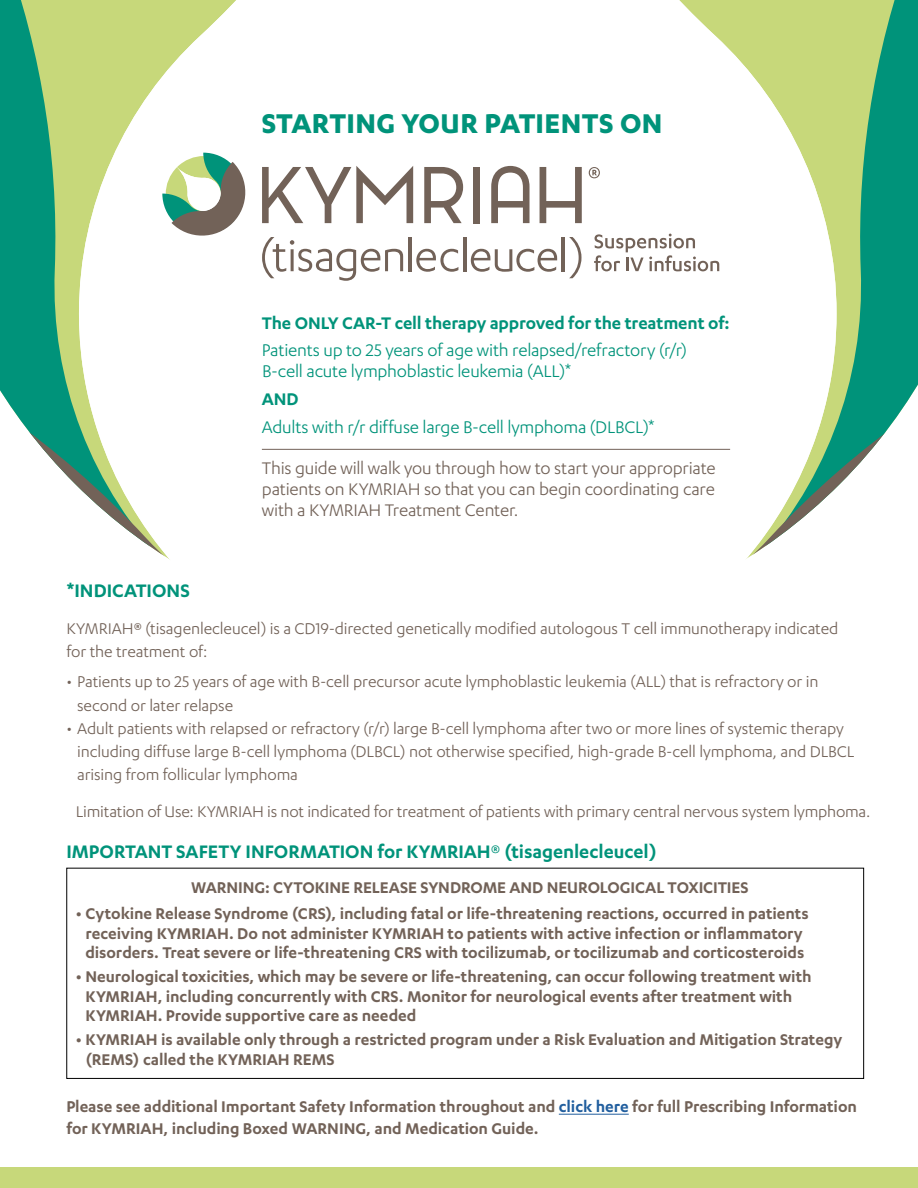
<style>
.page{position:relative;width:918px;height:1188px;background:#fff}
.page>*{position:absolute;margin:0;border:0;box-sizing:border-box;transform-origin:0 0}
.t1{font:700 31.5px "Karbon";letter-spacing:.005em;color:#00937a}
.t2{font:600 21px "Karbon";color:#00937a}
.t3{font:19.5px/21px "Karbon";letter-spacing:-.01em;color:#00937a}
.t4{font:19.5px/21px "Karbon";letter-spacing:-.01em;color:#726258;text-align:justify}
.t5{font:600 19.5px "Karbon";letter-spacing:-.005em;color:#00937a}
.t6{font:600 18px/19.5px "Karbon";letter-spacing:-.005em;color:#726258}
.t7{font:18px/23.2px "Karbon";letter-spacing:-.005em;color:#726258}
.s1{font-weight:400}
.s2{color:#215e9e}
</style>
<div class="page">
<svg style="left:0;top:0;width:918px;height:248px;background:#55b07a"></svg>
<svg style="left:0;top:248px;width:918px;height:240px;fill:#00937a"></svg>
<svg style="left:79px;top:0;width:758px;height:560px"></svg>
<svg style="left:262px;top:166px;width:151px;height:57px"></svg>
<svg style="left:424px;top:167px;width:39px;height:56px"></svg>
<div style="left:473px;top:167px;width:7px;height:56px;background:#726258"></div>
<svg style="left:491px;top:166px;width:39px;height:57px"></svg>
<svg style="left:540px;top:167px;width:42px;height:56px"></svg>
<svg style="left:162px;top:152px;width:88px;height:88px"></svg>
<svg style="left:594px;top:234px;width:125px;height:37px"></svg>
<svg style="left:262px;top:237px;width:141px;height:44px"></svg>
<hr style="left:409px;top:237px;width:3px;height:34px;background:#726258">
<svg style="left:416px;top:249px;width:42px;height:23px"></svg>
<hr style="left:463px;top:237px;width:3px;height:34px;background:#726258">
<svg style="left:471px;top:249px;width:86px;height:23px"></svg>
<hr style="left:562px;top:237px;width:3px;height:34px;background:#726258">
<svg style="left:569px;top:237px;width:13px;height:41px"></svg>
<svg style="left:589px;top:167px;width:11px;height:11px"></svg>
<div style="left:0;top:1168px;width:918px;height:20px;background:#c7d87a"></div>
<hr style="left:262px;top:449px;width:468px;height:1px;background:#726258">
<hr style="left:559px;top:1114px;width:70px;height:1px;background:#215e9e">
<div style="left:66px;top:868px;width:798px;height:211px;border:1px solid #000"></div>
<h1 class="t1" style="left:262px;top:105px;width:402px">STARTING YOUR PATIENTS ON</h1>
<p class="t5" style="left:262px;top:312px;width:469px">The ONLY CAR-T cell therapy approved for the treatment of:</p>
<p class="t3" style="left:262px;top:339px;width:427px">Patients up to 25 years of age with relapsed/refractory (r/r)<br>B-cell acute lymphoblastic leukemia (ALL)*</p>
<p class="t5" style="left:262px;top:388px;width:38px">AND</p>
<p class="t3" style="left:262px;top:416px;width:394px">Adults with r/r diffuse large B-cell lymphoma (DLBCL)*</p>
<p class="t4" style="left:262px;top:457px;width:455px">This guide will walk you through how to start your appropriate patients on KYMRIAH so that you can begin coordinating care with a KYMRIAH Treatment Center.</p>
<p class="t2" style="left:66px;top:579px;width:125px">*INDICATIONS</p>
<p class="t7" style="left:66px;top:616px;width:774px">KYMRIAH® (tisagenlecleucel) is a CD19-directed genetically modified autologous T cell immunotherapy indicated for the treatment of:</p>
<p class="t7" style="left:77px;top:670px;width:743px;text-indent:-11px">• Patients up to 25 years of age with B-cell precursor acute lymphoblastic leukemia (ALL) that is refractory or in second or later relapse</p>
<p class="t7" style="left:77px;top:716px;width:779px;text-indent:-11px">• Adult patients with relapsed or refractory (r/r) large B-cell lymphoma after two or more lines of systemic therapy including diffuse large B-cell lymphoma (DLBCL) not otherwise specified, high-grade B-cell lymphoma, and DLBCL arising from follicular lymphoma</p>
<p class="t7" style="left:76px;top:799px;width:796px">Limitation of Use: KYMRIAH is not indicated for treatment of patients with primary central nervous system lymphoma.</p>
<p class="t2" style="left:66px;top:840px;width:592px">IMPORTANT SAFETY INFORMATION for KYMRIAH<span class="s1">®</span> (tisagenlecleucel)</p>
<p class="t6" style="left:191px;top:877px;width:559px">WARNING: CYTOKINE RELEASE SYNDROME AND NEUROLOGICAL TOXICITIES</p>
<p class="t6" style="left:76px;top:904px;width:734px;text-align:center">• Cytokine Release Syndrome (CRS), including fatal or life-threatening reactions, occurred in patients receiving KYMRIAH. Do not administer KYMRIAH to patients with active infection or inflammatory disorders. Treat severe or life-threatening CRS with tocilizumab, or tocilizumab and corticosteroids</p>
<p class="t6" style="left:85px;top:966px;width:728px;text-indent:-10px">• Neurological toxicities, which may be severe or life-threatening, can occur following treatment with<br>KYMRIAH, including concurrently with CRS. Monitor for neurological events after treatment with<br>KYMRIAH. Provide supportive care as needed</p>
<p class="t6" style="left:85px;top:1029px;width:758px;text-indent:-10px">• KYMRIAH is available only through a restricted program under a Risk Evaluation and Mitigation Strategy (REMS) called the KYMRIAH REMS</p>
<p class="t6" style="left:66px;top:1095px;width:792px;line-height:21.6px">Please see additional Important Safety Information throughout and <span class="s2">click here</span> for full Prescribing Information for KYMRIAH, including Boxed WARNING, and Medication Guide.</p>
</div>
